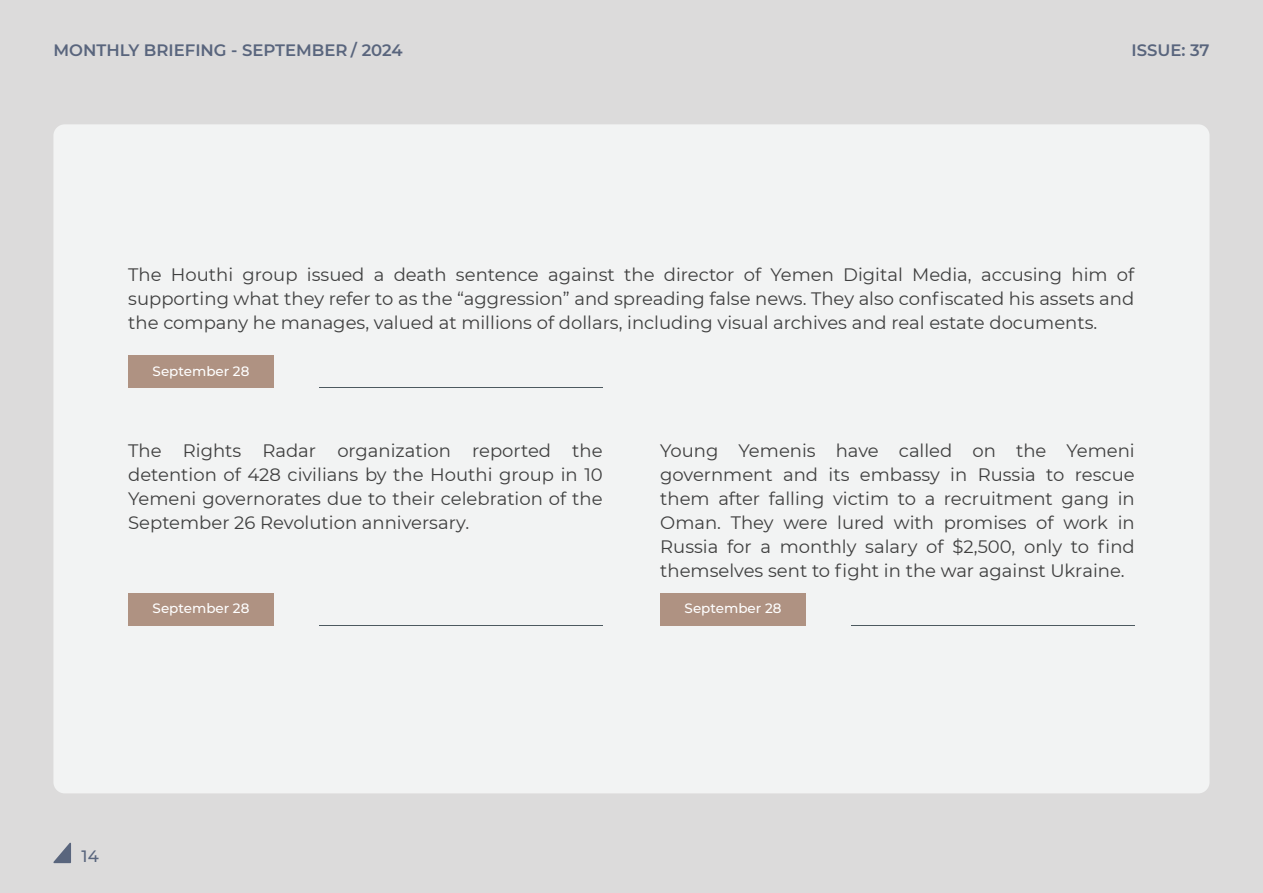
<style>
.page{position:relative;width:1263px;height:893px;background:#dcdbdb}
.page>*{position:absolute;margin:0;border:0;box-sizing:border-box;transform-origin:0 0}
.t1{font:18px/24px "Montserrat";color:#3f3f3f;text-align:justify}
.t2{font:600 16.5px "Montserrat";color:#59657d}
.t3{font:500 16.5px "Montserrat";color:#59657d}
.t4{font:500 13.5px "Montserrat";color:#fff}
</style>
<div class="page">
<svg style="left:53px;top:842px;width:18px;height:21px"></svg>
<div style="left:53px;top:124px;width:1156px;height:669px;background:#f2f3f3;border-radius:11px"></div>
<div style="left:128px;top:356px;width:146px;height:32px;background:#af9282"></div>
<hr style="left:319px;top:387px;width:284px;height:1px;background:#4d595f">
<div style="left:128px;top:593px;width:146px;height:32px;background:#af9282"></div>
<hr style="left:319px;top:625px;width:284px;height:1px;background:#4d595f">
<div style="left:660px;top:593px;width:146px;height:32px;background:#af9282"></div>
<hr style="left:851px;top:625px;width:284px;height:1px;background:#4d595f">
<p class="t2" style="left:53px;top:38px;width:351px">MONTHLY BRIEFING - SEPTEMBER / 2024</p>
<p class="t2" style="left:1131px;top:38px;width:80px">ISSUE: 37</p>
<p class="t1" style="left:128px;top:262px;width:1007px">The Houthi group issued a death sentence against the director of Yemen Digital Media, accusing him of supporting what they refer to as the “aggression” and spreading false news. They also confiscated his assets and the company he manages, valued at millions of dollars, including visual archives and real estate documents.</p>
<p class="t4" style="left:153px;top:362px;width:98px">September 28</p>
<p class="t1" style="left:128px;top:438px;width:476px">The Rights Radar organization reported the detention of 428 civilians by the Houthi group in 10<br>Yemeni governorates due to their celebration of the September 26 Revolution anniversary.</p>
<p class="t4" style="left:153px;top:599px;width:98px">September 28</p>
<p class="t1" style="left:660px;top:438px;width:476px">Young Yemenis have called on the Yemeni government and its embassy in Russia to rescue them after falling victim to a recruitment gang in Oman. They were lured with promises of work in Russia for a monthly salary of $2,500, only to find themselves sent to fight in the war against Ukraine.</p>
<p class="t4" style="left:685px;top:599px;width:98px">September 28</p>
<p class="t3" style="left:82px;top:844px;width:19px">14</p>
</div>
